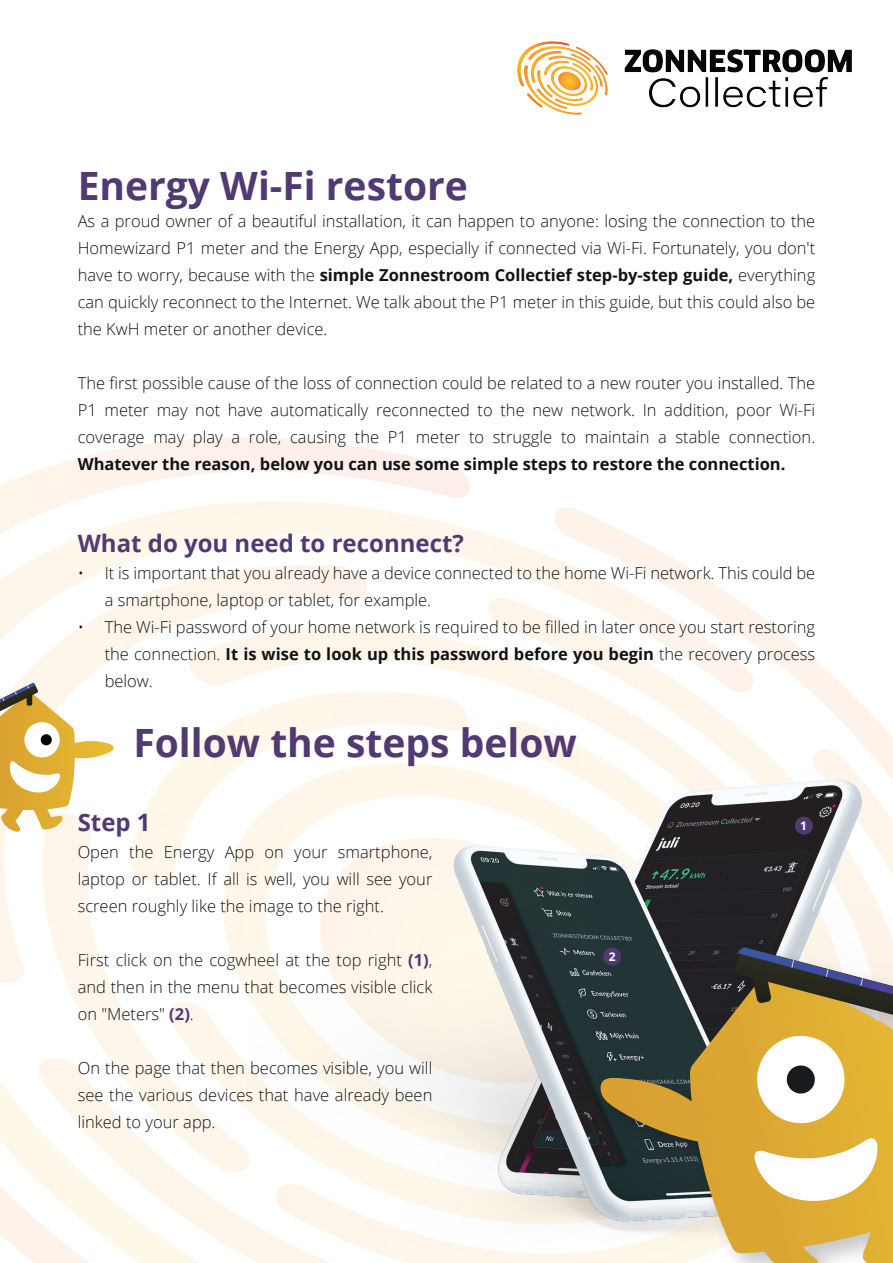
<style>
.page{position:relative;width:893px;height:1263px;background:#fff}
.page>*{position:absolute;margin:0;border:0;box-sizing:border-box;transform-origin:0 0}
.t1{font:700 39px "Open Sans";color:#513972}
.t2{font:700 24px "Open Sans";color:#513972}
.t3{font:300 16.5px/27px "Open Sans";color:#101315;text-align:justify}
.t4{font:700 16.5px "Open Sans";color:#101315}
.t5{font:700 12px "Open Sans";color:#fff}
.s1{font-weight:700}
.s2{font-weight:700;color:#513972}
</style>
<div class="page">
<img style="left:517px;top:42px;width:335px;height:73px">
<svg style="left:55px;top:437px;width:390px;height:28px"></svg>
<svg style="left:0;top:465px;width:731px;height:130px"></svg>
<svg style="left:0;top:1081px;width:35px;height:182px"></svg>
<svg style="left:488px;top:595px;width:387px;height:123px"></svg>
<svg style="left:0;top:554px;width:369px;height:429px"></svg>
<svg style="left:35px;top:1065px;width:211px;height:198px"></svg>
<svg style="left:187px;top:618px;width:577px;height:100px"></svg>
<svg style="left:41px;top:810px;width:181px;height:363px"></svg>
<svg style="left:166px;top:1001px;width:80px;height:228px"></svg>
<svg style="left:130px;top:668px;width:339px;height:217px"></svg>
<svg style="left:222px;top:738px;width:27px;height:437px"></svg>
<svg style="left:0;top:683px;width:114px;height:149px"></svg>
<img style="left:249px;top:718px;width:644px;height:73px">
<img style="left:246px;top:791px;width:489px;height:472px">
<img style="left:588px;top:935px;width:147px;height:328px">
<svg style="left:600px;top:966px;width:293px;height:297px;background:#908359"></svg>
<svg style="left:735px;top:747px;width:158px;height:460px"></svg>
<h1 class="t1" style="left:78px;top:158px;width:392px">Energy Wi-Fi restore</h1>
<p class="t3" style="left:78px;top:207px;width:739px">As a proud owner of a beautiful installation, it can happen to anyone: losing the connection to the Homewizard P1 meter and the Energy App, especially if connected via Wi-Fi. Fortunately, you don't have to worry, because with the <span class="s1">simple Zonnestroom Collectief step-by-step guide,</span> everything can quickly reconnect to the Internet. We talk about the P1 meter in this guide, but this could also be the KwH meter or another device.</p>
<p class="t3" style="left:78px;top:369px;width:739px">The first possible cause of the loss of connection could be related to a new router you installed. The P1 meter may not have automatically reconnected to the new network. In addition, poor Wi-Fi coverage may play a role, causing the P1 meter to struggle to maintain a stable connection.</p>
<p class="t4" style="left:78px;top:452px;width:709px">Whatever the reason, below you can use some simple steps to restore the connection.</p>
<h2 class="t2" style="left:78px;top:526px;width:388px">What do you need to reconnect?</h2>
<p class="t3" style="left:105px;top:559px;width:712px;text-indent:-27px">• It is important that you already have a device connected to the home Wi-Fi network. This could be a smartphone, laptop or tablet, for example.</p>
<p class="t3" style="left:105px;top:613px;width:712px;text-indent:-27px">• The Wi-Fi password of your home network is required to be filled in later once you start restoring the connection. <span class="s1">It is wise to look up this password before you begin</span> the recovery process below.</p>
<h1 class="t1" style="left:133px;top:716px;width:445px">Follow the steps below</h1>
<h2 class="t2" style="left:78px;top:805px;width:74px">Step 1</h2>
<p class="t3" style="left:78px;top:838px;width:356px">Open the Energy App on your smartphone, laptop or tablet. If all is well, you will see your screen roughly like the image to the right.</p>
<p class="t3" style="left:78px;top:946px;width:356px">First click on the cogwheel at the top right <span class="s2">(1)</span>, and then in the menu that becomes visible click on "Meters" <span class="s2">(2)</span>.</p>
<p class="t3" style="left:78px;top:1054px;width:356px">On the page that then becomes visible, you will see the various devices that have already been linked to your app.</p>
<p class="t5" style="left:609px;top:948px;width:8px">2</p>
<p class="t5" style="left:800px;top:817px;width:8px">1</p>
</div>
